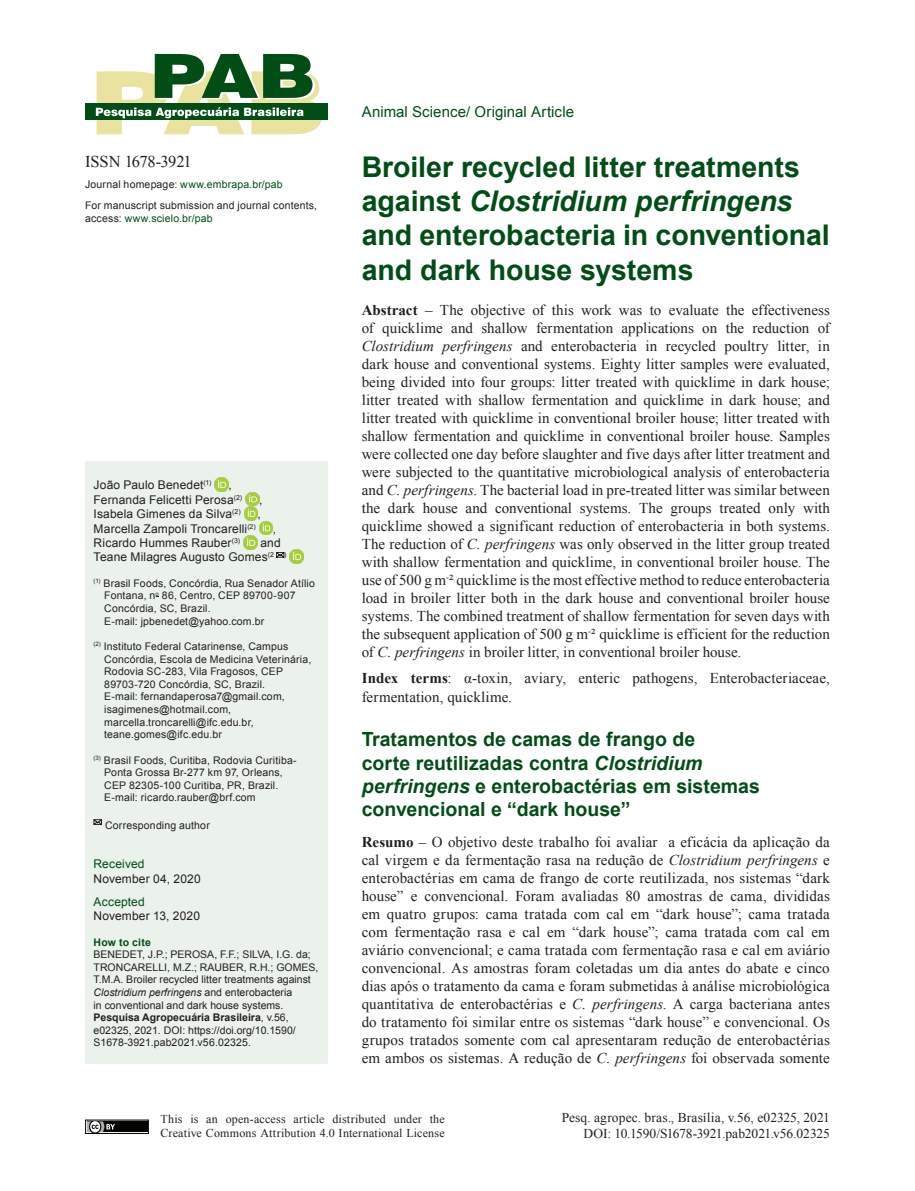
<style>
.page{position:relative;width:915px;height:1191px;background:#fff}
.page>*{position:absolute;margin:0;border:0;box-sizing:border-box;transform-origin:0 0}
.TÍTULO_DO_ARTIGO{font:700 28.5px/34.2px "Arial";color:#004e16}
.TÍTULO_DO_ABSTRACT{font:700 19.5px/23.4px "Arial";color:#004e16}
.ISSNe{font:16.5px "Times New Roman";letter-spacing:-.03em;color:#231f20}
.RESUMO_ABSTRACT{font:15px/18px "Times New Roman";letter-spacing:.005em;color:#231f20;text-align:justify}
.SEÇÃO_TIPO_DE_ARTIGO{font:15px "Arial";letter-spacing:.005em;color:#004e16}
.t1{font:13.5px/16.2px "Times New Roman";letter-spacing:.005em;color:#231f20;text-align:right}
.AUTORES{font:12px/14.4px "Arial";letter-spacing:.01em;color:#231f20}
.t2{font:12px/14.4px "Times New Roman";letter-spacing:.015em;color:#231f20}
.RECEBIDO_DATA{font:12px "Arial";letter-spacing:.015em;color:#231f20}
.RECEBIDO{font:12px "Arial";letter-spacing:.01em;color:#004e16}
.ACEITE{font:12px "Arial";letter-spacing:.01em;color:#004e16}
.NOTAS_AUTORES{font:10.5px/12.6px "Arial";letter-spacing:.015em;color:#231f20}
.HOW_TO_CITE_TEXTO{font:10.5px/12.6px "Arial";color:#231f20}
.ENDERECO_ELETRONICO{font:10.5px/12.6px "Arial";letter-spacing:.015em;color:#231f20}
.ENDERECO_ELETRONICO-2{font:10.5px "Arial";letter-spacing:.015em;color:#004e16}
.AUTOR_CORRESP{font:10.5px "Arial";letter-spacing:.015em;color:#231f20}
.HOW_TO_CITE{font:700 10.5px "Arial";letter-spacing:.02em;color:#004e16}
.AUTORES-2{font:6.9px "Arial";color:#231f20}
.s1{color:#231f20}
.s2{color:#004e16}
.s3{font-style:italic}
.s4{font-weight:700}
</style>
<div class="page">
<div style="left:85px;top:1119px;width:64px;height:15px;border:1px solid #040503"></div>
<div style="left:87px;top:1121px;width:60px;height:11px;background:#040503"></div>
<svg style="left:85px;top:1119px;width:30px;height:15px"></svg>
<div style="left:85px;top:104px;width:242px;height:16px;background:#004e16"></div>
<svg style="left:96px;top:54px;width:226px;height:80px"></svg>
<div style="left:85px;top:461px;width:242px;height:602px;background:#ebf1eb"></div>
<svg style="left:215px;top:478px;width:13px;height:13px"></svg>
<img style="left:245px;top:492px;width:14px;height:14px">
<svg style="left:244px;top:507px;width:13px;height:13px"></svg>
<img style="left:259px;top:521px;width:13px;height:14px">
<img style="left:243px;top:535px;width:14px;height:14px">
<svg style="left:276px;top:552px;width:8px;height:5px"></svg>
<svg style="left:290px;top:550px;width:13px;height:13px"></svg>
<svg style="left:94px;top:819px;width:8px;height:5px"></svg>
<p class="ISSNe" style="left:85px;top:150px;width:108px">ISSN 1678-3921</p>
<p class="ENDERECO_ELETRONICO-2" style="left:85px;top:178px;width:199px"><span class="s1">Journal homepage:</span> www.embrapa.br/pab</p>
<p class="ENDERECO_ELETRONICO" style="left:85px;top:199px;width:233px">For manuscript submission and journal contents, access: <span class="s2">www.scielo.br/pab</span></p>
<p class="AUTORES" style="left:94px;top:478px;width:119px">João Paulo Benedet<sup>(1)</sup></p>
<p class="AUTORES" style="left:94px;top:478px;width:150px;text-indent:135px">,<br>Fernanda Felicetti Perosa<sup>(2)</sup></p>
<p class="AUTORES" style="left:94px;top:507px;width:148px">Isabela Gimenes da Silva<sup>(2)</sup></p>
<p class="AUTORES" style="left:259px;top:492px;width:5px">,</p>
<p class="AUTORES" style="left:257px;top:507px;width:5px">,</p>
<p class="AUTORES" style="left:94px;top:521px;width:163px">Marcella Zampoli Troncarelli<sup>(2)</sup></p>
<p class="AUTORES" style="left:272px;top:521px;width:5px">,</p>
<p class="AUTORES" style="left:94px;top:536px;width:148px">Ricardo Hummes Rauber<sup>(3)</sup></p>
<p class="AUTORES" style="left:94px;top:536px;width:188px;text-indent:167px">and<br>Teane Milagres Augusto Gomes<sup>(2</sup></p>
<p class="AUTORES-2" style="left:284px;top:550px;width:4px">)</p>
<p class="NOTAS_AUTORES" style="left:104px;top:577px;width:212px;text-indent:-11px"><sup>(1)</sup> Brasil Foods, Concórdia, Rua Senador Atílio Fontana, n<sup>o</sup> 86, Centro, CEP 89700-907<br>Concórdia, SC, Brazil.<br>E-mail: jpbenedet@yahoo.com.br</p>
<p class="NOTAS_AUTORES" style="left:104px;top:640px;width:208px;text-indent:-11px"><sup>(2)</sup> Instituto Federal Catarinense, Campus Concórdia, Escola de Medicina Veterinária, Rodovia SC-283, Vila Fragosos, CEP 89703-720 Concórdia, SC, Brazil.<br>E-mail: fernandaperosa7@gmail.com, isagimenes@hotmail.com, marcella.troncarelli@ifc.edu.br, teane.gomes@ifc.edu.br</p>
<p class="NOTAS_AUTORES" style="left:104px;top:753px;width:194px;text-indent:-11px"><sup>(3)</sup> Brasil Foods, Curitiba, Rodovia Curitiba-Ponta Grossa Br-277 km 97, Orleans, CEP 82305-100 Curitiba, PR, Brazil.<br>E-mail: ricardo.rauber@brf.com</p>
<p class="AUTOR_CORRESP" style="left:105px;top:818px;width:106px">Corresponding author</p>
<p class="RECEBIDO" style="left:94px;top:856px;width:52px">Received</p>
<p class="RECEBIDO_DATA" style="left:94px;top:870px;width:109px">November 04, 2020</p>
<p class="ACEITE" style="left:94px;top:893px;width:53px">Accepted</p>
<p class="RECEBIDO_DATA" style="left:94px;top:908px;width:108px">November 13, 2020</p>
<p class="HOW_TO_CITE" style="left:94px;top:935px;width:59px">How to cite</p>
<p class="HOW_TO_CITE_TEXTO" style="left:94px;top:948px;width:226px">BENEDET, J.P.; PEROSA, F.F.; SILVA, I.G. da; TRONCARELLI, M.Z.; RAUBER, R.H.; GOMES, T.M.A. Broiler recycled litter treatments against <span class="s3">Clostridium perfringens</span> and enterobacteria<br>in conventional and dark house systems.<br><span class="s4">Pesquisa Agropecuária Brasileira</span>, v.56, e02325, 2021. DOI: https://doi.org/10.1590/ S1678-3921.pab2021.v56.02325.</p>
<p class="SEÇÃO_TIPO_DE_ARTIGO" style="left:361px;top:102px;width:214px">Animal Science/ Original Article</p>
<p class="TÍTULO_DO_ARTIGO" style="left:361px;top:151px;width:469px">Broiler recycled litter treatments against <span class="s3">Clostridium perfringens </span>and enterobacteria in conventional and dark house systems</p>
<p class="RESUMO_ABSTRACT" style="left:361px;top:300px;width:469px"><span class="s4">Abstract</span> – The objective of this work was to evaluate the effectiveness of quicklime and shallow fermentation applications on the reduction of <span class="s3">Clostridium perfringens</span> and enterobacteria in recycled poultry litter, in dark house and conventional systems. Eighty litter samples were evaluated, being divided into four groups: litter treated with quicklime in dark house; litter treated with shallow fermentation and quicklime in dark house; and litter treated with quicklime in conventional broiler house; litter treated with shallow fermentation and quicklime in conventional broiler house. Samples were collected one day before slaughter and five days after litter treatment and were subjected to the quantitative microbiological analysis of enterobacteria and <span class="s3">C. perfringens</span>. The bacterial load in pre-treated litter was similar between the dark house and conventional systems. The groups treated only with quicklime showed a significant reduction of enterobacteria in both systems.<br>The reduction of <span class="s3">C. perfringens</span> was only observed in the litter group treated with shallow fermentation and quicklime, in conventional broiler house. The use of 500 g m<sup>-</sup>² quicklime is the most effective method to reduce enterobacteria load in broiler litter both in the dark house and conventional broiler house systems. The combined treatment of shallow fermentation for seven days with the subsequent application of 500 g m<sup>-</sup>² quicklime is efficient for the reduction of <span class="s3">C. perfringens</span> in broiler litter, in conventional broiler house.</p>
<p class="RESUMO_ABSTRACT" style="left:361px;top:669px;width:469px"><span class="s4">Index terms</span>: α-toxin, aviary, enteric pathogens, Enterobacteriaceae, fermentation, quicklime.</p>
<p class="TÍTULO_DO_ABSTRACT" style="left:361px;top:728px;width:399px">Tratamentos de camas de frango de<br>corte reutilizadas contra <span class="s3">Clostridium perfringens</span> e enterobactérias em sistemas convencional e “dark house”</p>
<p class="RESUMO_ABSTRACT" style="left:361px;top:833px;width:469px"><span class="s4">Resumo</span> – O objetivo deste trabalho foi avaliar a eficácia da aplicação da cal virgem e da fermentação rasa na redução de <span class="s3">Clostridium perfringens</span> e enterobactérias em cama de frango de corte reutilizada, nos sistemas “dark house” e convencional. Foram avaliadas 80 amostras de cama, divididas em quatro grupos: cama tratada com cal em “dark house”; cama tratada com fermentação rasa e cal em “dark house”; cama tratada com cal em aviário convencional; e cama tratada com fermentação rasa e cal em aviário convencional. As amostras foram coletadas um dia antes do abate e cinco dias após o tratamento da cama e foram submetidas à análise microbiológica quantitativa de enterobactérias e <span class="s3">C. perfringens</span>. A carga bacteriana antes do tratamento foi similar entre os sistemas “dark house” e convencional. Os grupos tratados somente com cal apresentaram redução de enterobactérias em ambos os sistemas. A redução de <span class="s3">C. perfringens</span> foi observada somente</p>
<p class="t2" style="left:160px;top:1111px;width:286px">This is an open-access article distributed under the<br>Creative Commons Attribution 4.0 International License</p>
<p class="t1" style="left:561px;top:1109px;width:269px">Pesq. agropec. bras., Brasília, v.56, e02325, 2021<br>DOI: 10.1590/S1678-3921.pab2021.v56.02325</p>
</div>
